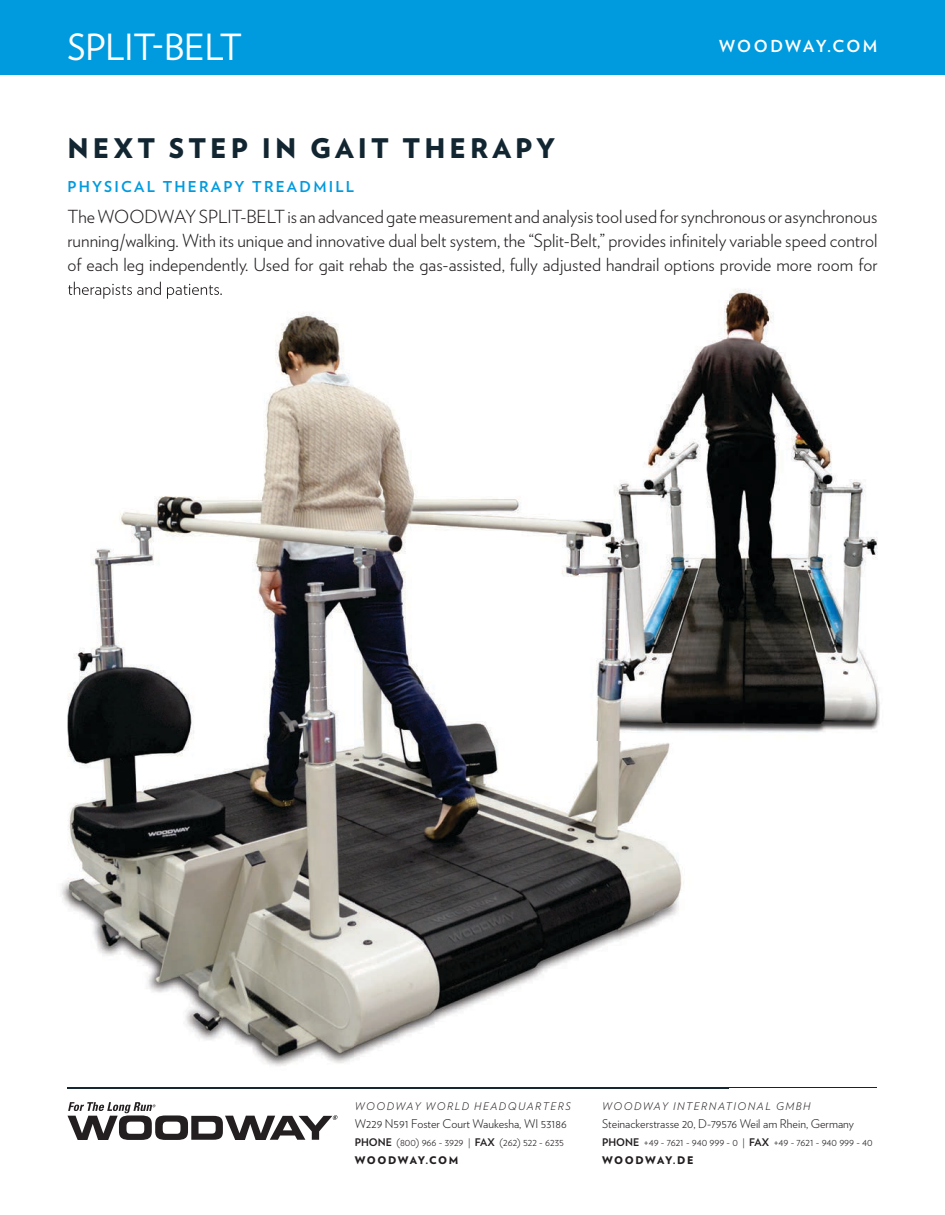
<style>
.page{position:relative;width:945px;height:1215px;background:#fff}
.page>*{position:absolute;margin:0;border:0;box-sizing:border-box;transform-origin:0 0}
.t1{font:36px "Verlag";color:#fff}
.t2{font:900 27px "Verlag";letter-spacing:.15em;color:#122632}
.t3{font:300 18px/24px "Verlag";color:#231f20;text-align:justify}
.t4{font:700 16.5px "Verlag";letter-spacing:.13em;color:#fff}
.t5{font:700 15px "Verlag";letter-spacing:.15em;color:#009bdf}
.t6{font:300 12px "Verlag";color:#231f20}
.t7{font:300 10.5px/18px "Verlag";color:#231f20}
.t8{font:italic 300 10.5px "Verlag";letter-spacing:.15em;color:#231f20}
.s1{font-weight:700}
.s2{font-weight:900}
</style>
<div class="page">
<div style="left:0;top:0;width:945px;height:75px;background:#009bdf"></div>
<svg style="left:68px;top:1102px;width:270px;height:38px"></svg>
<hr style="left:68px;top:1087px;width:810px;height:1px;background:#122632">
<img style="left:580px;top:289px;width:300px;height:444px">
<img style="left:61px;top:281px;width:293px;height:808px">
<img style="left:354px;top:387px;width:226px;height:248px">
<img style="left:354px;top:635px;width:268px;height:454px">
<img style="left:622px;top:743px;width:106px;height:346px">
<img style="left:68px;top:282px;width:154px;height:17px">
<img style="left:68px;top:1087px;width:660px;height:1px">
<h1 class="t1" style="left:67px;top:20px;width:176px">SPLIT-BELT</h1>
<p class="t4" style="left:719px;top:33px;width:160px">WOODWAY.COM</p>
<h2 class="t2" style="left:68px;top:126px;width:489px">NEXT STEP IN GAIT THERAPY</h2>
<p class="t5" style="left:68px;top:175px;width:288px">PHYSICAL THERAPY TREADMILL</p>
<p class="t3" style="left:68px;top:203px;width:812px">The WOODWAY SPLIT-BELT is an advanced gate measurement and analysis tool used for synchronous or asynchronous running/walking. With its unique and innovative dual belt system, the “Split-Belt,” provides infinitely variable speed control of each leg independently. Used for gait rehab the gas-assisted, fully adjusted handrail options provide more room for</p>
<p class="t8" style="left:355px;top:1098px;width:218px">WOODWAY WORLD HEADQUARTERS</p>
<p class="t6" style="left:355px;top:1115px;width:213px">W229 N591 Foster Court Waukesha, WI 53186</p>
<p class="t7" style="left:355px;top:1133px;width:211px"><span class="s1">PHONE</span> (800) 966 - 3929 | <span class="s1">FAX</span> (262) 522 - 6235<br><span class="s2">WOODWAY.COM</span></p>
<p class="t8" style="left:602px;top:1098px;width:210px">WOODWAY INTERNATIONAL GMBH</p>
<p class="t6" style="left:602px;top:1115px;width:253px">Steinackerstrasse 20, D-79576 Weil am Rhein, Germany</p>
<p class="t7" style="left:602px;top:1133px;width:272px"><span class="s1">PHONE</span> +49 - 7621 - 940 999 - 0 | <span class="s1">FAX</span> +49 - 7621 - 940 999 - 40<br><span class="s2">WOODWAY.DE</span></p>
</div>
